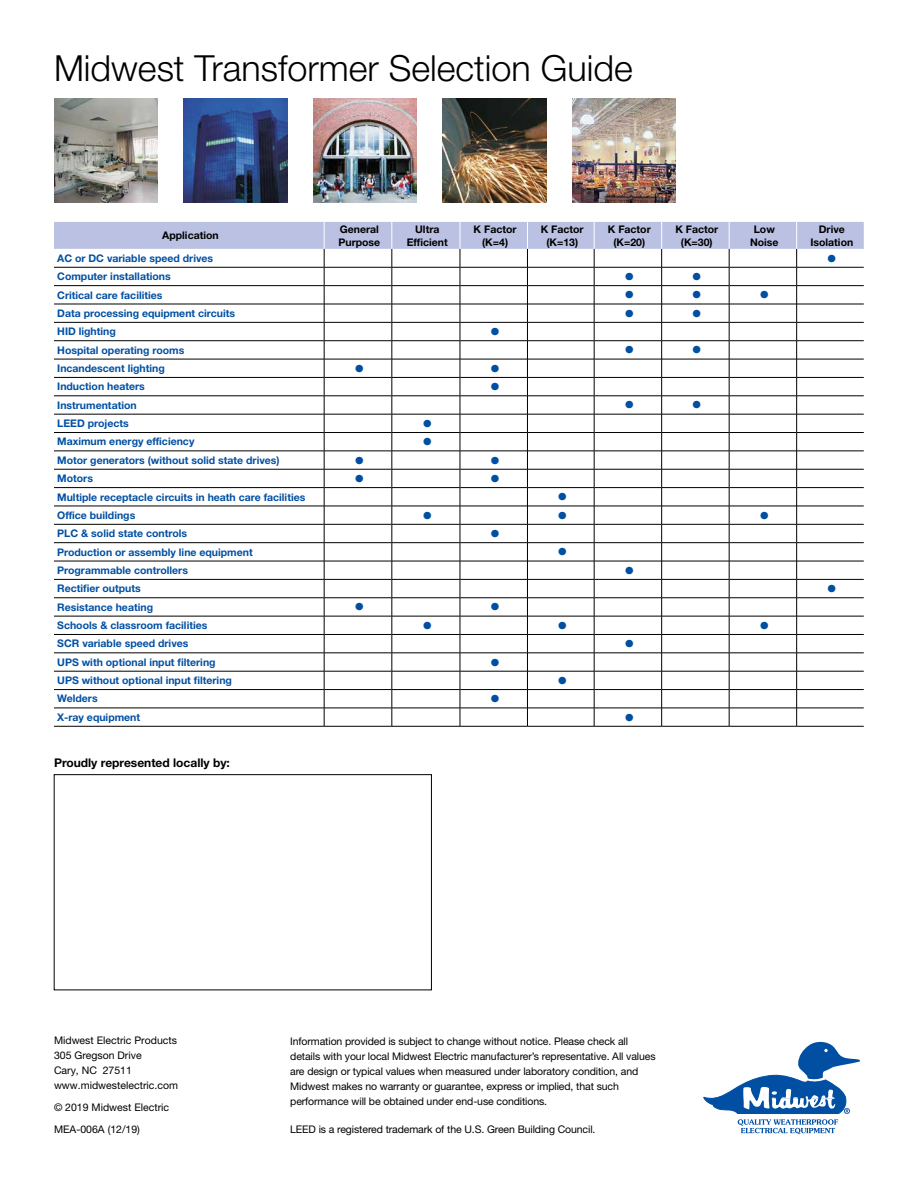
<style>
.page{position:relative;width:918px;height:1188px;background:#fff}
.page>*{position:absolute;margin:0;border:0;box-sizing:border-box;transform-origin:0 0}
.t1{font:300 36px "Helvetica Neue LT Std";color:#000}
.t2{font:300 21px "Helvetica Neue LT Std";color:#004fa3}
.t3{font:700 12px "Helvetica Neue LT Std";color:#000}
.t4{font:700 10.5px "Helvetica Neue LT Std";color:#004fa3}
.t5{font:10.5px/15px "Helvetica Neue LT Std";letter-spacing:-.01em;color:#000}
.t6{font:700 10.5px/12.8px "Helvetica Neue LT Std";color:#000;text-align:center}
</style>
<div class="page">
<img style="left:54px;top:98px;width:104px;height:105px">
<img style="left:184px;top:98px;width:103px;height:105px">
<img style="left:313px;top:98px;width:104px;height:105px">
<img style="left:443px;top:99px;width:103px;height:104px">
<img style="left:572px;top:99px;width:104px;height:104px">
<hr style="left:54px;top:726px;width:270px;height:1px;background:#000">
<hr style="left:324px;top:726px;width:68px;height:1px;background:#000">
<hr style="left:392px;top:726px;width:68px;height:1px;background:#000">
<hr style="left:460px;top:726px;width:67px;height:1px;background:#000">
<hr style="left:527px;top:726px;width:67px;height:1px;background:#000">
<hr style="left:594px;top:726px;width:68px;height:1px;background:#000">
<hr style="left:662px;top:726px;width:67px;height:1px;background:#000">
<hr style="left:729px;top:726px;width:68px;height:1px;background:#000">
<hr style="left:797px;top:726px;width:67px;height:1px;background:#000">
<svg style="left:54px;top:222px;width:810px;height:504px"></svg>
<svg style="left:704px;top:1042px;width:156px;height:92px"></svg>
<div style="left:54px;top:774px;width:378px;height:216px;border:1px solid #000"></div>
<h1 class="t1" style="left:54px;top:46px;width:580px">Midwest Transformer Selection Guide</h1>
<p class="t6" style="left:162px;top:229px;width:58px">Application</p>
<p class="t6" style="left:339px;top:222px;width:43px;text-align:left">General<br>Purpose</p>
<p class="t6" style="left:407px;top:222px;width:43px">Ultra<br>Efficient</p>
<p class="t6" style="left:474px;top:222px;width:44px">K Factor (K=4)</p>
<p class="t6" style="left:541px;top:222px;width:44px">K Factor (K=13)</p>
<p class="t6" style="left:608px;top:222px;width:44px">K Factor (K=20)</p>
<p class="t6" style="left:675px;top:222px;width:44px">K Factor (K=30)</p>
<p class="t6" style="left:750px;top:222px;width:30px">Low<br>Noise</p>
<p class="t6" style="left:810px;top:222px;width:44px">Drive<br>Isolation</p>
<p class="t4" style="left:57px;top:252px;width:157px">AC or DC variable speed drives</p>
<h2 class="t2" style="left:827px;top:245px;width:12px">•</h2>
<p class="t4" style="left:57px;top:270px;width:115px">Computer installations</p>
<h2 class="t2" style="left:624px;top:264px;width:12px">•</h2>
<h2 class="t2" style="left:692px;top:264px;width:12px">•</h2>
<p class="t4" style="left:57px;top:288px;width:107px">Critical care facilities</p>
<h2 class="t2" style="left:624px;top:282px;width:12px">•</h2>
<h2 class="t2" style="left:692px;top:282px;width:12px">•</h2>
<h2 class="t2" style="left:759px;top:282px;width:12px">•</h2>
<p class="t4" style="left:57px;top:307px;width:179px">Data processing equipment circuits</p>
<h2 class="t2" style="left:624px;top:300px;width:12px">•</h2>
<h2 class="t2" style="left:692px;top:300px;width:12px">•</h2>
<p class="t4" style="left:57px;top:325px;width:60px">HID lighting</p>
<h2 class="t2" style="left:490px;top:319px;width:12px">•</h2>
<p class="t4" style="left:57px;top:343px;width:129px">Hospital operating rooms</p>
<h2 class="t2" style="left:624px;top:337px;width:12px">•</h2>
<h2 class="t2" style="left:692px;top:337px;width:12px">•</h2>
<p class="t4" style="left:57px;top:362px;width:109px">Incandescent lighting</p>
<h2 class="t2" style="left:354px;top:355px;width:12px">•</h2>
<h2 class="t2" style="left:490px;top:355px;width:12px">•</h2>
<p class="t4" style="left:57px;top:380px;width:89px">Induction heaters</p>
<h2 class="t2" style="left:490px;top:374px;width:12px">•</h2>
<p class="t4" style="left:57px;top:398px;width:81px">Instrumentation</p>
<h2 class="t2" style="left:624px;top:392px;width:12px">•</h2>
<h2 class="t2" style="left:692px;top:392px;width:12px">•</h2>
<p class="t4" style="left:57px;top:417px;width:73px">LEED projects</p>
<h2 class="t2" style="left:422px;top:411px;width:12px">•</h2>
<p class="t4" style="left:57px;top:435px;width:139px">Maximum energy efficiency</p>
<h2 class="t2" style="left:422px;top:429px;width:12px">•</h2>
<p class="t4" style="left:57px;top:454px;width:224px">Motor generators (without solid state drives)</p>
<h2 class="t2" style="left:354px;top:447px;width:12px">•</h2>
<h2 class="t2" style="left:490px;top:447px;width:12px">•</h2>
<p class="t4" style="left:57px;top:472px;width:37px">Motors</p>
<h2 class="t2" style="left:354px;top:466px;width:12px">•</h2>
<h2 class="t2" style="left:490px;top:466px;width:12px">•</h2>
<p class="t4" style="left:57px;top:490px;width:250px">Multiple receptacle circuits in heath care facilities</p>
<h2 class="t2" style="left:557px;top:484px;width:12px">•</h2>
<p class="t4" style="left:57px;top:509px;width:80px">Office buildings</p>
<h2 class="t2" style="left:422px;top:502px;width:12px">•</h2>
<h2 class="t2" style="left:557px;top:502px;width:12px">•</h2>
<h2 class="t2" style="left:759px;top:502px;width:12px">•</h2>
<p class="t4" style="left:57px;top:527px;width:131px">PLC &amp; solid state controls</p>
<h2 class="t2" style="left:490px;top:521px;width:12px">•</h2>
<p class="t4" style="left:57px;top:545px;width:197px">Production or assembly line equipment</p>
<h2 class="t2" style="left:557px;top:539px;width:12px">•</h2>
<p class="t4" style="left:57px;top:564px;width:132px">Programmable controllers</p>
<h2 class="t2" style="left:624px;top:557px;width:12px">•</h2>
<p class="t4" style="left:57px;top:582px;width:85px">Rectifier outputs</p>
<h2 class="t2" style="left:827px;top:576px;width:12px">•</h2>
<p class="t4" style="left:57px;top:600px;width:97px">Resistance heating</p>
<h2 class="t2" style="left:354px;top:594px;width:12px">•</h2>
<h2 class="t2" style="left:490px;top:594px;width:12px">•</h2>
<p class="t4" style="left:57px;top:619px;width:152px">Schools &amp; classroom facilities</p>
<h2 class="t2" style="left:422px;top:612px;width:12px">•</h2>
<h2 class="t2" style="left:557px;top:612px;width:12px">•</h2>
<h2 class="t2" style="left:759px;top:612px;width:12px">•</h2>
<p class="t4" style="left:57px;top:637px;width:133px">SCR variable speed drives</p>
<h2 class="t2" style="left:624px;top:631px;width:12px">•</h2>
<p class="t4" style="left:57px;top:656px;width:160px">UPS with optional input filtering</p>
<h2 class="t2" style="left:490px;top:649px;width:12px">•</h2>
<p class="t4" style="left:57px;top:674px;width:176px">UPS without optional input filtering</p>
<h2 class="t2" style="left:557px;top:668px;width:12px">•</h2>
<p class="t4" style="left:57px;top:692px;width:42px">Welders</p>
<h2 class="t2" style="left:490px;top:686px;width:12px">•</h2>
<p class="t4" style="left:57px;top:711px;width:85px">X-ray equipment</p>
<h2 class="t2" style="left:624px;top:704px;width:12px">•</h2>
<p class="t3" style="left:54px;top:755px;width:177px">Proudly represented locally by:</p>
<p class="t5" style="left:54px;top:1033px;width:126px">Midwest Electric Products<br>305 Gregson Drive<br>Cary, NC 27511 www.midwestelectric.com</p>
<p class="t5" style="left:54px;top:1096px;width:117px;line-height:21.8px">© 2019 Midwest Electric<br>MEA-006A (12/19)</p>
<p class="t5" style="left:290px;top:1033px;width:367px">Information provided is subject to change without notice. Please check all details with your local Midwest Electric manufacturer’s representative. All values are design or typical values when measured under laboratory condition, and Midwest makes no warranty or guarantee, express or implied, that such performance will be obtained under end-use conditions.</p>
<p class="t5" style="left:290px;top:1122px;width:307px">LEED is a registered trademark of the U.S. Green Building Council.</p>
</div>
